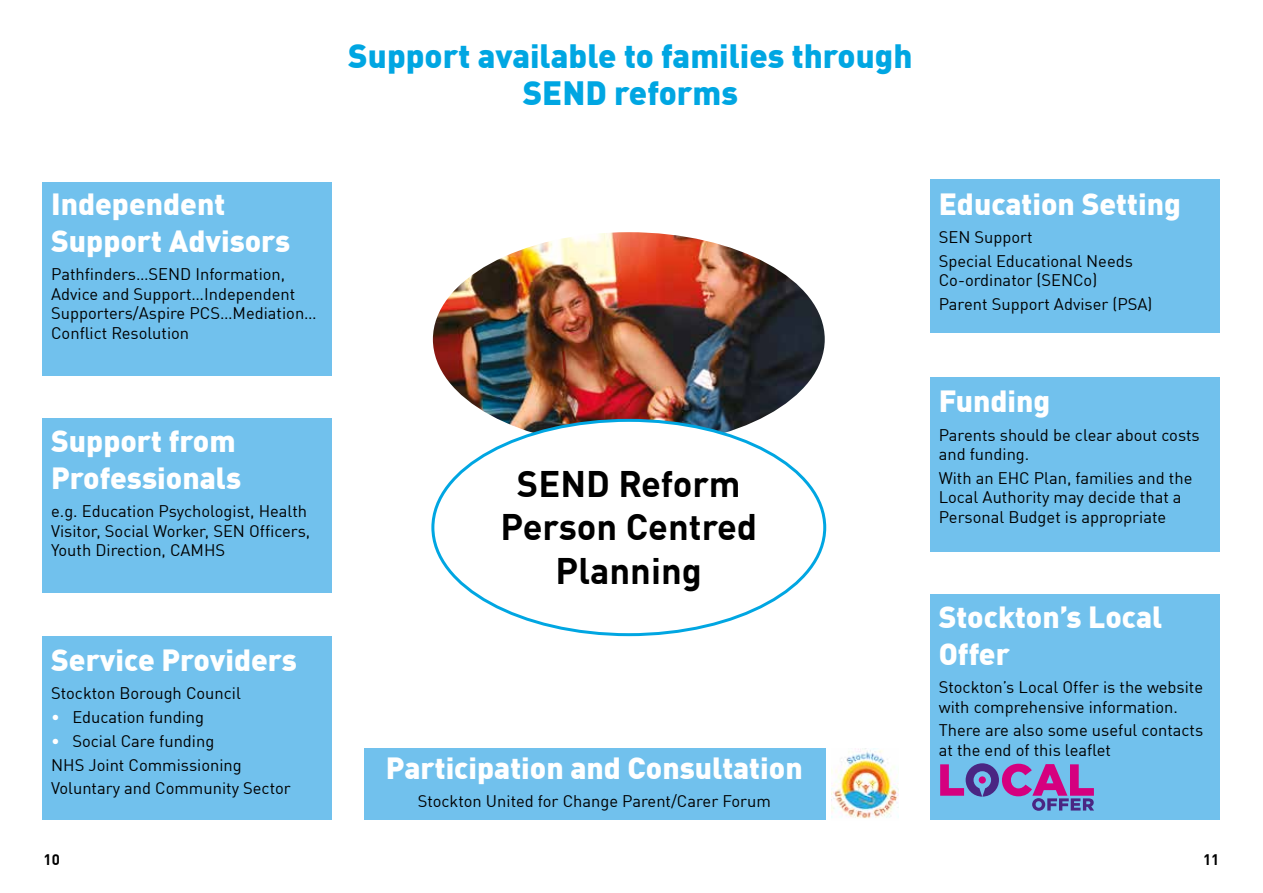
<style>
.page{position:relative;width:1263px;height:893px;background:#fff}
.page>*{position:absolute;margin:0;border:0;box-sizing:border-box;transform-origin:0 0}
.t1{font:700 36.3px/43.5px "DIN Offc";color:#000;text-align:center}
.t2{font:900 33px/37.5px "DIN Offc";color:#00a6e2;text-align:center}
.t3{font:900 30px/37.5px "DIN Offc";color:#fff}
.t4{font:16.5px/19.5px "DIN Offc";color:#000}
.t5{font:700 15px "DIN Offc";color:#000}
.s1{color:#fff}
</style>
<div class="page">
<img style="left:433px;top:232px;width:392px;height:214px">
<div style="left:433px;top:420px;width:392px;height:215px;background:#fff;border-radius:50%"></div>
<div style="left:43px;top:182px;width:289px;height:194px;background:#71c1ed"></div>
<div style="left:43px;top:419px;width:289px;height:174px;background:#71c1ed"></div>
<div style="left:43px;top:636px;width:289px;height:184px;background:#71c1ed"></div>
<div style="left:930px;top:180px;width:289px;height:153px;background:#71c1ed"></div>
<div style="left:930px;top:377px;width:289px;height:174px;background:#71c1ed"></div>
<div style="left:930px;top:595px;width:289px;height:225px;background:#71c1ed"></div>
<svg style="left:940px;top:763px;width:154px;height:48px"></svg>
<div style="left:979px;top:776px;width:7px;height:7px;background:#d5007f;border-radius:50%"></div>
<div style="left:364px;top:748px;width:462px;height:72px;background:#71c1ed"></div>
<img style="left:832px;top:748px;width:67px;height:71px">
<h2 class="t2" style="left:348px;top:35px;width:566px">Support available to families through<br>SEND reforms</h2>
<h3 class="t3" style="left:51px;top:183px;width:241px">Independent<br>Support Advisors</h3>
<p class="t4" style="left:51px;top:264px;width:267px">Pathfinders…SEND Information,<br>Advice and Support…Independent<br>Supporters/Aspire PCS…Mediation…<br>Conflict Resolution</p>
<h3 class="t3" style="left:51px;top:420px;width:192px">Support from<br>Professionals</h3>
<p class="t4" style="left:51px;top:501px;width:261px">e.g. Education Psychologist, Health<br>Visitor, Social Worker, SEN Officers,<br>Youth Direction, CAMHS</p>
<h3 class="t3" style="left:51px;top:640px;width:247px">Service Providers</h3>
<p class="t4" style="left:51px;top:683px;width:191px">Stockton Borough Council</p>
<p class="t4" style="left:51px;top:707px;width:154px"><span class="s1">•</span> Education funding</p>
<p class="t4" style="left:51px;top:729px;width:241px;line-height:23.7px"><span class="s1">•</span> Social Care funding<br>NHS Joint Commissioning<br>Voluntary and Community Sector</p>
<h1 class="t1" style="left:500px;top:460px;width:258px">SEND Reform<br>Person Centred<br>Planning</h1>
<h3 class="t3" style="left:386px;top:747px;width:418px">Participation and Consultation</h3>
<p class="t4" style="left:418px;top:791px;width:355px">Stockton United for Change Parent/Carer Forum</p>
<h3 class="t3" style="left:939px;top:184px;width:244px">Education Setting</h3>
<p class="t4" style="left:939px;top:225px;width:196px;line-height:23.7px">SEN Support<br>Special Educational Needs</p>
<p class="t4" style="left:939px;top:268px;width:215px;line-height:23.7px">Co-ordinator (SENCo)<br>Parent Support Adviser (PSA)</p>
<h3 class="t3" style="left:939px;top:381px;width:113px">Funding</h3>
<p class="t4" style="left:939px;top:424px;width:262px">Parents should be clear about costs and funding.</p>
<p class="t4" style="left:939px;top:468px;width:255px">With an EHC Plan, families and the<br>Local Authority may decide that a<br>Personal Budget is appropriate</p>
<h3 class="t3" style="left:939px;top:596px;width:225px">Stockton’s Local<br>Offer</h3>
<p class="t4" style="left:939px;top:677px;width:266px">Stockton’s Local Offer is the website with comprehensive information.</p>
<p class="t4" style="left:939px;top:720px;width:266px">There are also some useful contacts at the end of this leaflet</p>
<p class="t5" style="left:44px;top:850px;width:18px">10</p>
<p class="t5" style="left:1203px;top:850px;width:18px">11</p>
</div>
